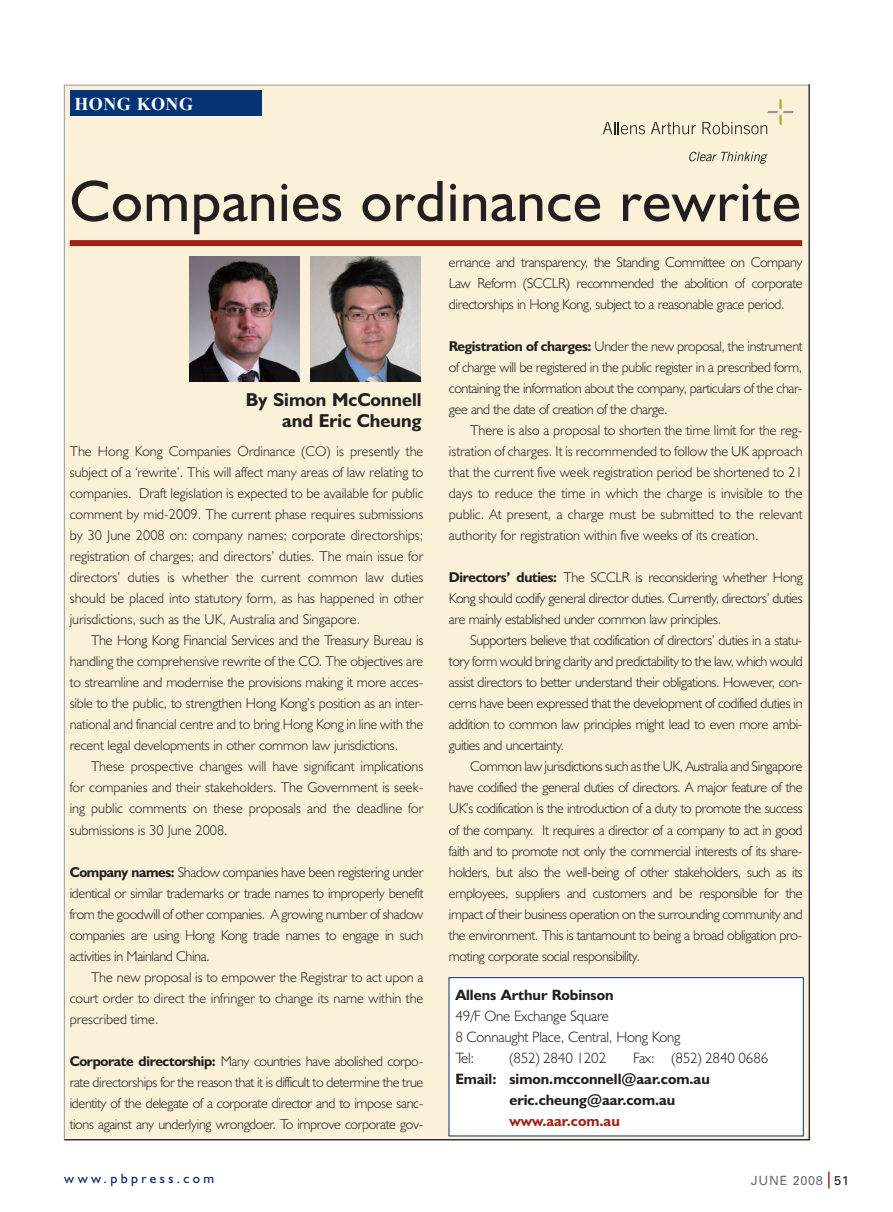
<style>
.page{position:relative;width:893px;height:1212px;background:#fff}
.page>*{position:absolute;margin:0;border:0;box-sizing:border-box;transform-origin:0 0}
._01_CF_HEAD{font:58.5px "Humanist 521 BT";letter-spacing:.015em;color:#231f20}
._02_CF_AUTHOR{font:700 18.75px "Humanist 521 BT";color:#231f20}
.t1{font:700 18px "Times New Roman";letter-spacing:.025em;color:#fff}
.t2{font:300 15px "Humanist 521 BT";letter-spacing:-.015em;color:#231f20}
.t3{font:700 15px "Humanist 521 BT";color:#231f20}
.t4{font:700 15px "Humanist 521 BT";color:#a12314}
._56_PAID_BODY{font:300 14.25px/21px "Humanist 521 BT";letter-spacing:-.005em;color:#231f20;text-align:justify}
._58_PAID_SUB{font:300 14.25px/21px "Humanist 521 BT";letter-spacing:-.025em;color:#231f20;text-align:justify}
._55_PAID_NO_INDENT{font:300 14.25px/21px "Humanist 521 BT";color:#231f20;text-align:justify}
.t5{font:13.5px "Humanist 521 BT";letter-spacing:.25em;color:#052265}
.t6{font:12.75px "Univers";letter-spacing:.05em;color:#6c6d70}
.s1{font-weight:700}
.s2{color:#231f20}
</style>
<div class="page">
<svg style="left:828px;top:1171px;width:2px;height:17px"></svg>
<div style="left:63px;top:84px;width:747px;height:1057px;background:#faf1d8"></div>
<div style="left:70px;top:91px;width:191px;height:25px;background:#043376"></div>
<div style="left:70px;top:240px;width:732px;height:6px;background:#a12314"></div>
<div style="left:449px;top:977px;width:354px;height:159px;background:#fff"></div>
<div style="left:449px;top:977px;width:355px;height:159px;border:1px solid #043376"></div>
<svg style="left:603px;top:122px;width:42px;height:12px"></svg>
<svg style="left:651px;top:122px;width:45px;height:12px"></svg>
<svg style="left:702px;top:99px;width:92px;height:35px;background:#ebe3ca"></svg>
<svg style="left:689px;top:152px;width:78px;height:12px"></svg>
<img style="left:310px;top:256px;width:110px;height:125px">
<img style="left:189px;top:256px;width:110px;height:125px">
<p class="t1" style="left:74px;top:94px;width:120px">HONG KONG</p>
<p class="_01_CF_HEAD" style="left:70px;top:165px;width:732px">Companies ordinance rewrite</p>
<p class="_02_CF_AUTHOR" style="left:246px;top:388px;width:177px">By Simon McConnell</p>
<p class="_02_CF_AUTHOR" style="left:282px;top:409px;width:141px">and Eric Cheung</p>
<p class="_55_PAID_NO_INDENT" style="left:70px;top:441px;width:355px">The Hong Kong Companies Ordinance (CO) is presently the subject of a ‘rewrite’. This will affect many areas of law relating to companies. Draft legislation is expected to be available for public comment by mid-2009. The current phase requires submissions by 30 June 2008 on: company names; corporate directorships; registration of charges; and directors’ duties. The main issue for directors’ duties is whether the current common law duties should be placed into statutory form, as has happened in other jurisdictions, such as the UK, Australia and Singapore.</p>
<p class="_56_PAID_BODY" style="left:70px;top:630px;width:355px;text-indent:21px">The Hong Kong Financial Services and the Treasury Bureau is handling the comprehensive rewrite of the CO. The objectives are to streamline and modernise the provisions making it more acces&shy;sible to the public, to strengthen Hong Kong’s position as an inter&shy;national and financial centre and to bring Hong Kong in line with the recent legal developments in other common law jurisdictions.</p>
<p class="_56_PAID_BODY" style="left:70px;top:756px;width:355px;text-indent:21px">These prospective changes will have significant implications for companies and their stakeholders. The Government is seek&shy;ing public comments on these proposals and the deadline for submissions is 30 June 2008.</p>
<p class="_58_PAID_SUB" style="left:70px;top:861px;width:355px"><span class="s1">Company names:</span> Shadow companies have been registering under identical or similar trademarks or trade names to improperly benefit from the goodwill of other companies. A growing number of shadow companies are using Hong Kong trade names to engage in such activities in Mainland China.</p>
<p class="_56_PAID_BODY" style="left:70px;top:966px;width:355px;text-indent:21px">The new proposal is to empower the Registrar to act upon a court order to direct the infringer to change its name within the prescribed time.</p>
<p class="_58_PAID_SUB" style="left:70px;top:1050px;width:355px"><span class="s1">Corporate directorship:</span> Many countries have abolished corpo&shy;rate directorships for the reason that it is difficult to determine the true identity of the delegate of a corporate director and to impose sanc&shy;tions against any underlying wrongdoer. To improve corporate gov-</p>
<p class="_58_PAID_SUB" style="left:449px;top:252px;width:355px">ernance and transparency, the Standing Committee on Company Law Reform (SCCLR) recommended the abolition of corporate directorships in Hong Kong, subject to a reasonable grace period.</p>
<p class="_58_PAID_SUB" style="left:449px;top:336px;width:355px"><span class="s1">Registration of charges:</span> Under the new proposal, the instrument of charge will be registered in the public register in a prescribed form, containing the information about the company, particulars of the char&shy;gee and the date of creation of the charge.</p>
<p class="_56_PAID_BODY" style="left:449px;top:420px;width:355px;text-indent:21px">There is also a proposal to shorten the time limit for the reg&shy;istration of charges. It is recommended to follow the UK approach that the current five week registration period be shortened to 21 days to reduce the time in which the charge is invisible to the public. At present, a charge must be submitted to the relevant authority for registration within five weeks of its creation.</p>
<p class="_58_PAID_SUB" style="left:449px;top:567px;width:355px"><span class="s1">Directors’ duties:</span> The SCCLR is reconsidering whether Hong Kong should codify general director duties. Currently, directors’ duties are mainly established under common law principles.</p>
<p class="_56_PAID_BODY" style="left:449px;top:630px;width:355px;text-indent:21px">Supporters believe that codification of directors’ duties in a statu&shy;tory form would bring clarity and predictability to the law, which would assist directors to better understand their obligations. However, con&shy;cerns have been expressed that the development of codified duties in addition to common law principles might lead to even more ambi&shy;guities and uncertainty.</p>
<p class="_56_PAID_BODY" style="left:449px;top:756px;width:355px;text-indent:21px">Common law jurisdictions such as the UK, Australia and Singapore have codified the general duties of directors. A major feature of the UK’s codification is the introduction of a duty to promote the success of the company. It requires a director of a company to act in good faith and to promote not only the commercial interests of its share&shy;holders, but also the well-being of other stakeholders, such as its employees, suppliers and customers and be responsible for the impact of their business operation on the surrounding community and the environment. This is tantamount to being a broad obligation pro&shy;moting corporate social responsibility.</p>
<p class="t3" style="left:455px;top:985px;width:160px">Allens Arthur Robinson</p>
<p class="t2" style="left:455px;top:1006px;width:155px">49/F One Exchange Square</p>
<p class="t2" style="left:455px;top:1027px;width:227px">8 Connaught Place, Central, Hong Kong</p>
<p class="t2" style="left:455px;top:1048px;width:21px">Tel:</p>
<p class="t2" style="left:509px;top:1048px;width:98px">(852) 2840 1202</p>
<p class="t2" style="left:633px;top:1048px;width:137px">Fax: (852) 2840 0686</p>
<p class="t3" style="left:455px;top:1069px;width:256px">Email: simon.mcconnell@aar.com.au</p>
<p class="t3" style="left:509px;top:1090px;width:168px">eric.cheung@aar.com.au</p>
<p class="t4" style="left:509px;top:1111px;width:112px">www.aar.com.au</p>
<p class="t5" style="left:64px;top:1170px;width:151px">www.pbpress.com</p>
<p class="t6" style="left:751px;top:1172px;width:100px">JUNE 2008 <span class="s2">51</span></p>
</div>
